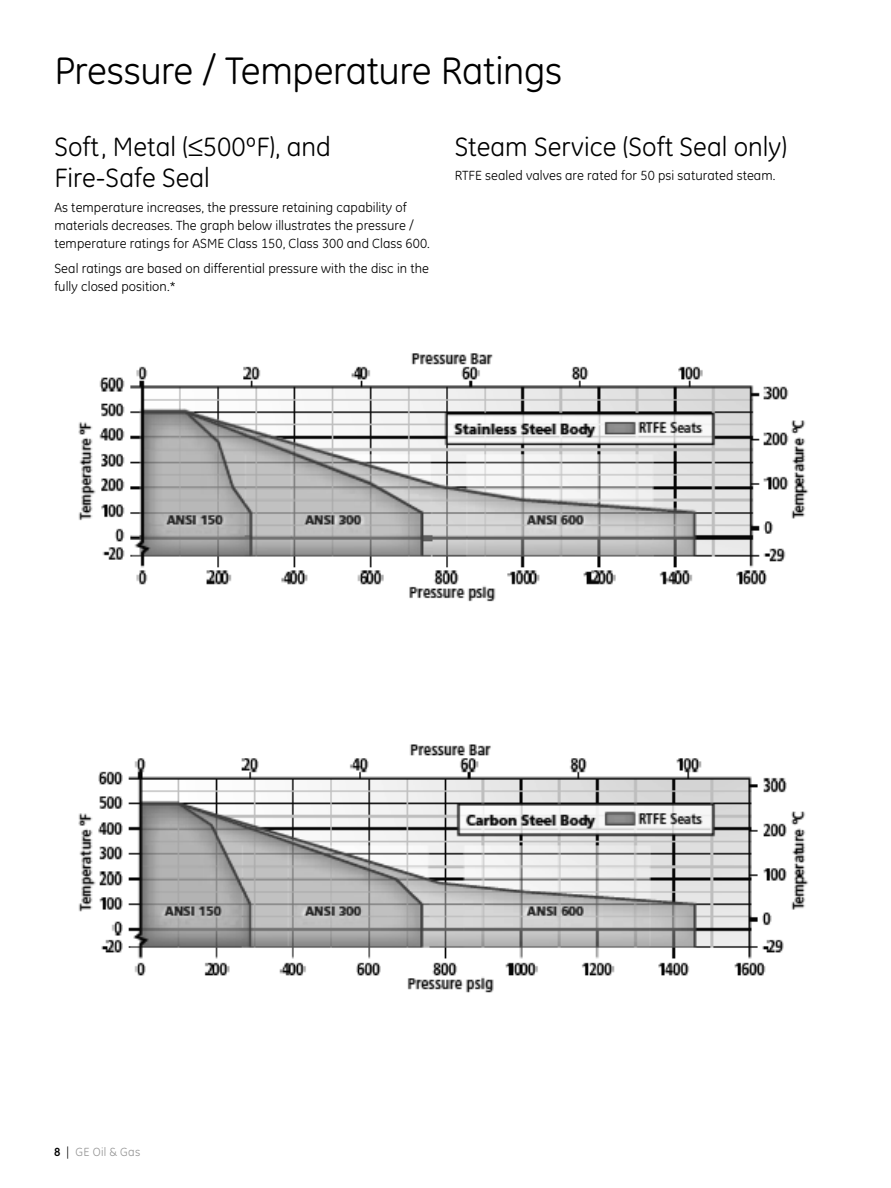
<style>
.page{position:relative;width:891px;height:1188px;background:#fff}
.page>*{position:absolute;margin:0;border:0;box-sizing:border-box;transform-origin:0 0}
.t1{font:39px "GE Inspira";letter-spacing:-.01em;color:#000}
.t2{font:27px/31.5px "GE Inspira";color:#000}
.t3{font:13.5px/18px "GE Inspira";letter-spacing:.005em;color:#000}
.t4{font:12px "GE Inspira";letter-spacing:.02em;color:#959595}
.s1{font-weight:700;color:#000}
.s2{color:#000}
</style>
<div class="page">
<img style="left:78px;top:353px;width:731px;height:640px">
<h1 class="t1" style="left:54px;top:48px;width:509px">Pressure / Temperature Ratings</h1>
<h2 class="t2" style="left:54px;top:131px;width:278px">Soft, Metal (≤500ºF), and<br>Fire-Safe Seal</h2>
<p class="t3" style="left:54px;top:198px;width:377px">As temperature increases, the pressure retaining capability of materials decreases. The graph below illustrates the pressure / temperature ratings for ASME Class 150, Class 300 and Class 600.</p>
<p class="t3" style="left:54px;top:259px;width:376px">Seal ratings are based on differential pressure with the disc in the fully closed position.*</p>
<h2 class="t2" style="left:455px;top:131px;width:334px">Steam Service (Soft Seal only)</h2>
<p class="t3" style="left:455px;top:167px;width:322px">RTFE sealed valves are rated for 50 psi saturated steam.</p>
<p class="t4" style="left:54px;top:1145px;width:88px"><span class="s1">8</span> <span class="s2">|</span> GE Oil &amp; Gas</p>
</div>
